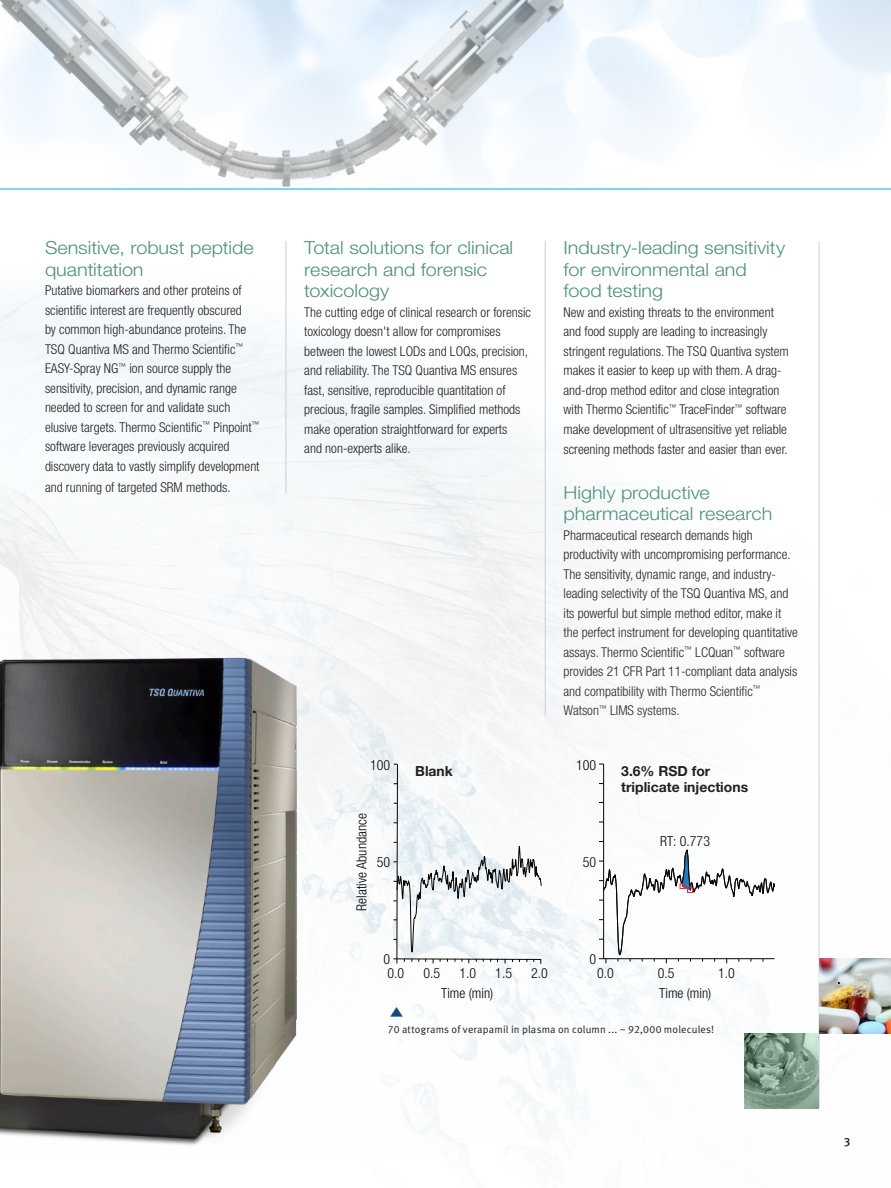
<style>
.page{position:relative;width:891px;height:1188px;background:#fff}
.page>*{position:absolute;margin:0;border:0;box-sizing:border-box;transform-origin:0 0}
.Subhead_level_2{font:300 18px/21.6px "Helvetica Neue LT Std";color:#4d917a;scale:1.1 1}
.t1{font:300 condensed 13.95px "Helvetica Neue";color:#050504}
.t2{font:700 13.95px/16.8px "Helvetica Neue";color:#231f20}
.Subhead_level_2-2{font:300 condensed 13.5px/19.5px "Helvetica Neue LT Std";color:#231f20}
.Page_Numbers{font:12px "Meta Medium LF";color:#231f20}
.Subhead_level_2-3{font:10.5px "Meta Normal LF";letter-spacing:.015em;color:#231f20}
</style>
<div class="page">
<img style="left:377px;top:483px;width:514px;height:705px">
<hr style="left:819px;top:241px;width:1px;height:867px;background:#cbd0d6">
<img style="left:744px;top:1033px;width:75px;height:75px">
<img style="left:819px;top:959px;width:72px;height:74px">
<hr style="left:545px;top:241px;width:1px;height:475px;background:#cbd0d6">
<hr style="left:286px;top:241px;width:1px;height:253px;background:#cbd0d6">
<img style="left:0;top:0;width:564px;height:189px">
<hr style="left:0;top:189px;width:891px;height:1px;background:#00aeef">
<img style="left:0;top:452px;width:377px;height:723px">
<svg style="left:393px;top:763px;width:149px;height:201px"></svg>
<hr style="left:603px;top:764px;width:1px;height:195px;background:#050504">
<svg style="left:599px;top:849px;width:176px;height:114px"></svg>
<svg style="left:390px;top:1007px;width:13px;height:10px"></svg>
<p class="Subhead_level_2" style="left:45px;top:237px;width:191px">Sensitive, robust peptide quantitation</p>
<p class="Subhead_level_2-2" style="left:45px;top:281px;width:216px">Putative biomarkers and other proteins of scientific interest are frequently obscured<br>by common high-abundance proteins. The TSQ Quantiva MS and Thermo Scientific<sup>™ </sup>EASY-Spray NG<sup>™</sup> ion source supply the sensitivity, precision, and dynamic range needed to screen for and validate such elusive targets. Thermo Scientific<sup>™</sup> Pinpoint<sup>™ </sup>software leverages previously acquired discovery data to vastly simplify development</p>
<p class="Subhead_level_2-2" style="left:45px;top:478px;width:187px">and running of targeted SRM methods.</p>
<p class="Subhead_level_2" style="left:304px;top:237px;width:192px">Total solutions for clinical research and forensic toxicology</p>
<p class="Subhead_level_2-2" style="left:304px;top:302px;width:228px">The cutting edge of clinical research or forensic toxicology doesn't allow for compromises between the lowest LODs and LOQs, precision, and reliability. The TSQ Quantiva MS ensures fast, sensitive, reproducible quantitation of precious, fragile samples. Simplified methods make operation straightforward for experts<br>and non-experts alike.</p>
<p class="Subhead_level_2" style="left:564px;top:237px;width:203px">Industry-leading sensitivity for environmental and food testing</p>
<p class="Subhead_level_2-2" style="left:564px;top:302px;width:227px">New and existing threats to the environment and food supply are leading to increasingly stringent regulations. The TSQ Quantiva system makes it easier to keep up with them. A drag&shy;and-drop method editor and close integration with Thermo Scientific<sup>™</sup> TraceFinder<sup>™</sup> software make development of ultrasensitive yet reliable screening methods faster and easier than ever.</p>
<p class="Subhead_level_2" style="left:564px;top:481px;width:191px">Highly productive pharmaceutical research</p>
<p class="Subhead_level_2-2" style="left:564px;top:525px;width:236px">Pharmaceutical research demands high productivity with uncompromising performance.<br>The sensitivity, dynamic range, and industry&shy;leading selectivity of the TSQ Quantiva MS, and its powerful but simple method editor, make it the perfect instrument for developing quantitative assays. Thermo Scientific<sup>™</sup> LCQuan<sup>™</sup> software provides 21 CFR Part 11-compliant data analysis and compatibility with Thermo Scientific<sup>™ </sup>Watson<sup>™</sup> LIMS systems.</p>
<p class="t1" style="left:370px;top:757px;width:22px">100</p>
<p class="t2" style="left:415px;top:762px;width:39px">Blank</p>
<p class="t1" style="left:576px;top:757px;width:22px">100</p>
<p class="t2" style="left:621px;top:762px;width:128px">3.6% RSD for triplicate injections</p>
<p class="t1" style="left:354px;top:911px;width:99px;rotate:-90deg">Relative Abundance</p>
<p class="t1" style="left:377px;top:854px;width:15px">50</p>
<p class="t1" style="left:583px;top:854px;width:15px">50</p>
<p class="t1" style="left:660px;top:834px;width:51px">RT: 0.773</p>
<p class="t1" style="left:383px;top:951px;width:8px">0</p>
<p class="t1" style="left:387px;top:965px;width:18px">0.0</p>
<p class="t1" style="left:423px;top:965px;width:18px">0.5</p>
<p class="t1" style="left:459px;top:965px;width:18px">1.0</p>
<p class="t1" style="left:495px;top:965px;width:18px">1.5</p>
<p class="t1" style="left:531px;top:965px;width:18px">2.0</p>
<p class="t1" style="left:441px;top:985px;width:54px">Time (min)</p>
<p class="t1" style="left:589px;top:951px;width:8px">0</p>
<p class="t1" style="left:597px;top:965px;width:18px">0.0</p>
<p class="t1" style="left:658px;top:965px;width:18px">0.5</p>
<p class="t1" style="left:718px;top:965px;width:18px">1.0</p>
<p class="t1" style="left:659px;top:985px;width:54px">Time (min)</p>
<p class="Subhead_level_2-3" style="left:388px;top:1023px;width:328px">70 attograms of verapamil in plasma on column ... ~ 92,000 molecules!</p>
<p class="Page_Numbers" style="left:844px;top:1135px;width:8px">3</p>
</div>
